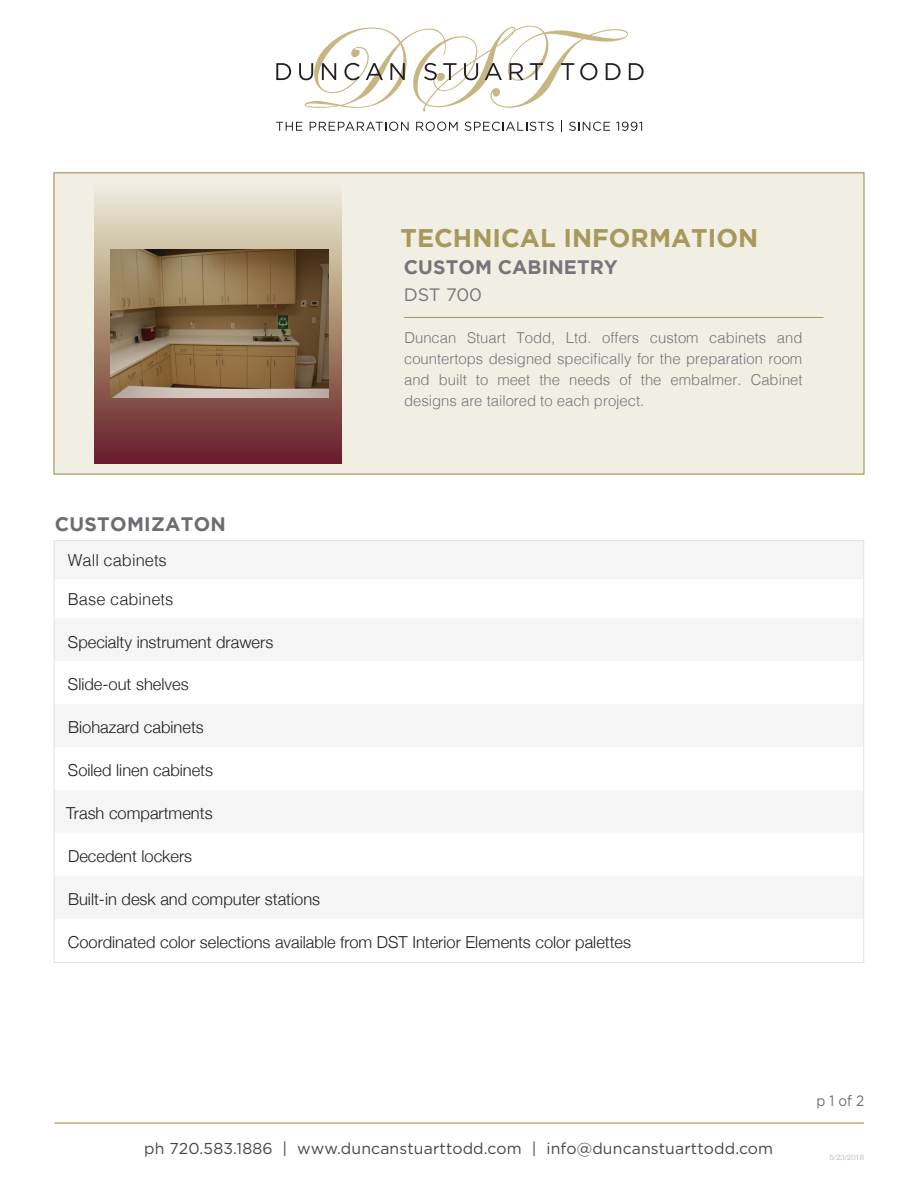
<style>
.page{position:relative;width:918px;height:1188px;background:#fff}
.page>*{position:absolute;margin:0;border:0;box-sizing:border-box;transform-origin:0 0}
.t1{font:700 25.5px "Gotham";color:#a7995c}
.t2{font:700 19.5px "Gotham";letter-spacing:.005em;color:#757679}
.t3{font:700 19.5px "Gotham";letter-spacing:.015em;color:#6c6d70}
.t4{font:18px "Gotham";letter-spacing:-.01em;color:#757679}
.t5{font:300 16.5px "Helvetica Neue";color:#231f20}
.t6{font:300 16.5px "Helvetica";color:#231f20}
.t7{font:15.75px "Gotham";letter-spacing:.01em;color:#454647}
.t8{font:300 15px/21px "Helvetica";color:#757679;text-align:justify}
.t9{font:15px "Gotham";color:#6c6d70;scale:.9 1}
.t10{font:300 7.5px "Helvetica Neue";color:#a8a9ad}
</style>
<div class="page">
<div style="left:54px;top:173px;width:810px;height:301px;background:#f1eee4"></div>
<svg style="left:95px;top:193px;width:246px;height:270px"></svg>
<hr style="left:404px;top:317px;width:420px;height:1px;background:#a7995c">
<hr style="left:54px;top:1123px;width:810px;height:1px;background:#9c8541">
<img style="left:111px;top:250px;width:218px;height:147px">
<svg style="left:276px;top:63px;width:15px;height:17px"></svg>
<svg style="left:299px;top:26px;width:345px;height:86px"></svg>
<svg style="left:276px;top:122px;width:27px;height:9px"></svg>
<svg style="left:310px;top:122px;width:99px;height:9px"></svg>
<svg style="left:416px;top:122px;width:42px;height:9px"></svg>
<svg style="left:465px;top:122px;width:89px;height:9px"></svg>
<svg style="left:569px;top:122px;width:41px;height:9px"></svg>
<svg style="left:616px;top:122px;width:26px;height:9px"></svg>
<h1 class="t1" style="left:401px;top:224px;width:359px">TECHNICAL INFORMATION</h1>
<p class="t2" style="left:404px;top:256px;width:216px">CUSTOM CABINETRY</p>
<p class="t4" style="left:404px;top:285px;width:80px">DST 700</p>
<p class="t3" style="left:55px;top:513px;width:173px">CUSTOMIZATON</p>
<p class="t8" style="left:404px;top:326px;width:400px">Duncan Stuart Todd, Ltd. offers custom cabinets and countertops designed specifically for the preparation room and built to meet the needs of the embalmer. Cabinet designs are tailored to each project.</p>
<p class="t6" style="left:68px;top:546px;width:101px">Wall cabinets</p>
<p class="t6" style="left:68px;top:585px;width:107px">Base cabinets</p>
<p class="t5" style="left:68px;top:628px;width:207px">Specialty instrument drawers</p>
<p class="t5" style="left:68px;top:671px;width:122px">Slide-out shelves</p>
<p class="t5" style="left:68px;top:714px;width:137px">Biohazard cabinets</p>
<p class="t5" style="left:68px;top:757px;width:147px">Soiled linen cabinets</p>
<p class="t5" style="left:66px;top:800px;width:148px">Trash compartments</p>
<p class="t5" style="left:68px;top:843px;width:126px">Decedent lockers</p>
<p class="t5" style="left:68px;top:886px;width:254px">Built-in desk and computer stations</p>
<p class="t5" style="left:68px;top:929px;width:565px">Coordinated color selections available from DST Interior Elements color palettes</p>
<p class="t7" style="left:144px;top:1140px;width:631px">ph 720.583.1886 | www.duncanstuarttodd.com | info@duncanstuarttodd.com</p>
<p class="t9" style="left:817px;top:1092px;width:55px">p 1 of 2</p>
<p class="t10" style="left:830px;top:1151px;width:36px">5/23/2018</p>
</div>
